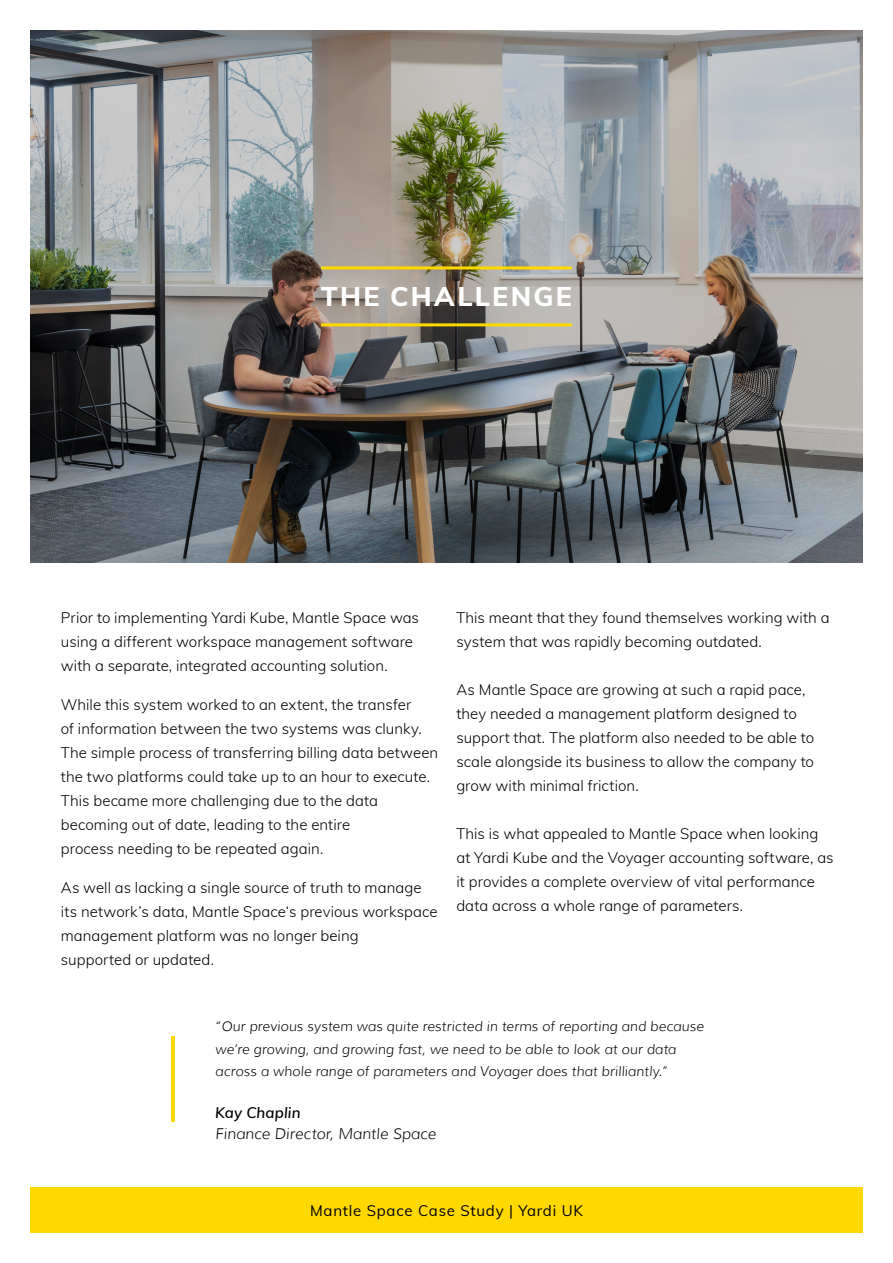
<style>
.page{position:relative;width:893px;height:1263px;background:#fff}
.page>*{position:absolute;margin:0;border:0;box-sizing:border-box;transform-origin:0 0}
.t1{font:800 27px "Muli";letter-spacing:.085em;color:#fff}
.t2{font:300 15px/24px "Muli";letter-spacing:.005em;color:#000}
.t3{font:15px "Muli";letter-spacing:.05em;color:#000}
.t4{font:italic 300 15px "Muli";color:#000}
.t5{font:italic 600 15px "Muli";letter-spacing:.005em;color:#000}
.t6{font:italic 300 13.5px/22.5px "Muli";letter-spacing:.005em;color:#000}
</style>
<div class="page">
<img style="left:30px;top:30px;width:833px;height:533px">
<hr style="left:321px;top:323px;width:251px;height:3px;background:#ffd800">
<hr style="left:321px;top:266px;width:251px;height:3px;background:#ffd800">
<div style="left:30px;top:1188px;width:833px;height:45px;background:#ffd800"></div>
<hr style="left:171px;top:1036px;width:4px;height:85px;background:#ffd800">
<h1 class="t1" style="left:321px;top:277px;width:253px">THE CHALLENGE</h1>
<p class="t2" style="left:61px;top:605px;width:360px">Prior to implementing Yardi Kube, Mantle Space was using a different workspace management software with a separate, integrated accounting solution.</p>
<p class="t2" style="left:61px;top:692px;width:379px">While this system worked to an extent, the transfer<br>of information between the two systems was clunky.<br>The simple process of transferring billing data between the two platforms could take up to an hour to execute.<br>This became more challenging due to the data becoming out of date, leading to the entire<br>process needing to be repeated again.</p>
<p class="t2" style="left:61px;top:875px;width:378px">As well as lacking a single source of truth to manage its network’s data, Mantle Space‘s previous workspace management platform was no longer being<br>supported or updated.</p>
<p class="t2" style="left:456px;top:605px;width:375px">This meant that they found themselves working with a system that was rapidly becoming outdated.</p>
<p class="t2" style="left:456px;top:677px;width:359px">As Mantle Space are growing at such a rapid pace, they needed a management platform designed to support that. The platform also needed to be able to scale alongside its business to allow the company to grow with minimal friction.</p>
<p class="t2" style="left:456px;top:821px;width:379px">This is what appealed to Mantle Space when looking at Yardi Kube and the Voyager accounting software, as it provides a complete overview of vital performance data across a whole range of parameters.</p>
<p class="t6" style="left:215px;top:1015px;width:490px">“Our previous system was quite restricted in terms of reporting and because we’re growing, and growing fast, we need to be able to look at our data across a whole range of parameters and Voyager does that brilliantly.”</p>
<p class="t5" style="left:215px;top:1102px;width:87px">Kay Chaplin</p>
<p class="t4" style="left:215px;top:1125px;width:222px">Finance Director, Mantle Space</p>
<p class="t3" style="left:310px;top:1200px;width:274px">Mantle Space Case Study | Yardi UK</p>
</div>
